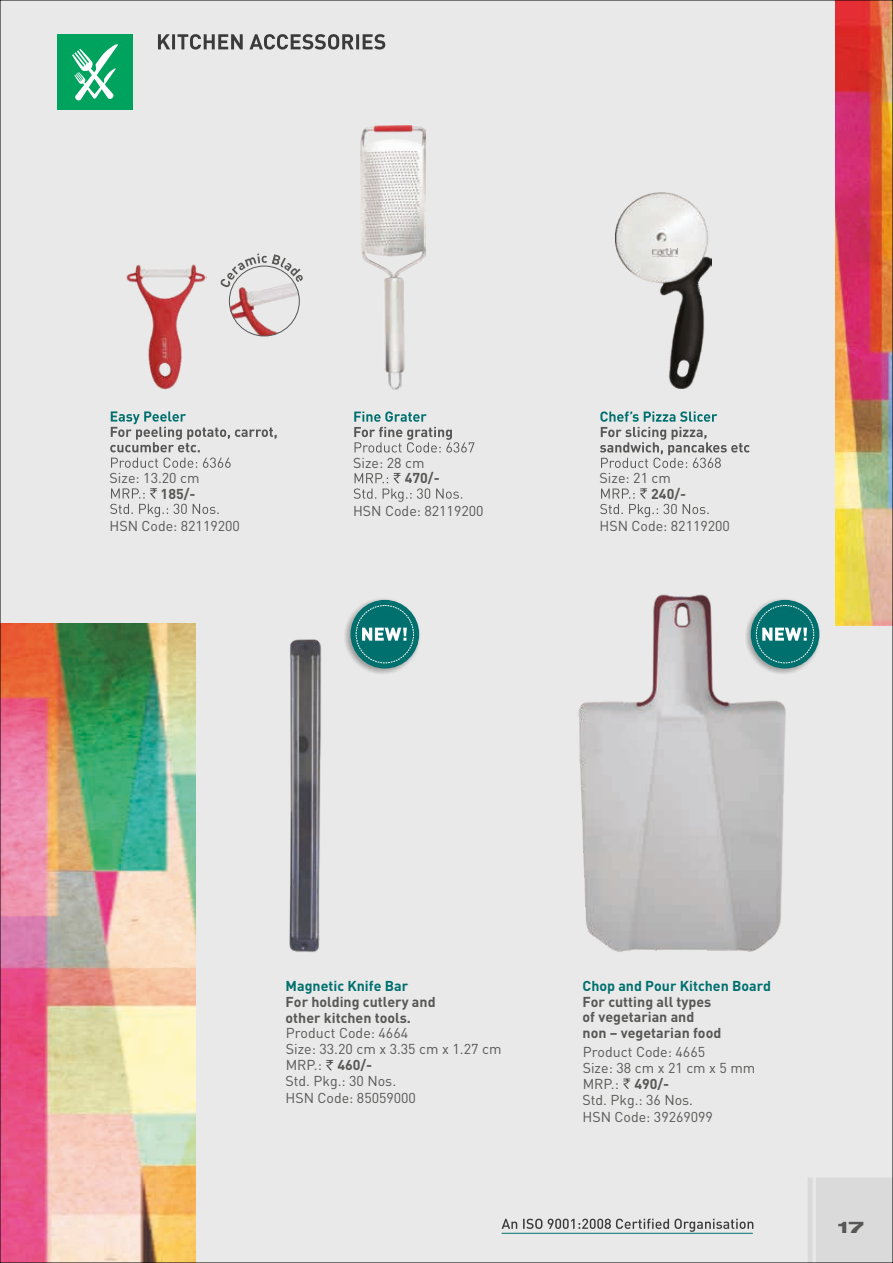
<style>
.page{position:relative;width:893px;height:1263px;background:#e9e9e9}
.page>*{position:absolute;margin:0;border:0;box-sizing:border-box;transform-origin:0 0}
.t1{font:800 expanded 16.2px "Helvetica Neue LT Std";color:#575756;scale:1.15 1}
.t2{font:14.25px/16.4px "DIN Pro";color:#575756}
.t3{font:14.25px/15.9px "DIN Pro";color:#575756}
.t4{font:700 14.25px/15.8px "DIN Pro";color:#575756}
.t5{font:700 14.25px "DIN Pro";color:#00706f}
.s1{font-style:inherit}
.s2{font-weight:700}
</style>
<div class="page">
<img style="left:2px;top:624px;width:193px;height:637px">
<img style="left:836px;top:2px;width:55px;height:624px">
<div style="left:808px;top:1178px;width:83px;height:83px;background:#dadada"></div>
<img style="left:126px;top:264px;width:81px;height:126px">
<img style="left:360px;top:126px;width:66px;height:263px">
<img style="left:616px;top:192px;width:95px;height:197px">
<img style="left:653px;top:249px;width:24px;height:8px">
<img style="left:289px;top:639px;width:33px;height:313px">
<img style="left:578px;top:594px;width:208px;height:358px">
<svg style="left:158px;top:34px;width:227px;height:16px"></svg>
<svg style="left:110px;top:411px;width:167px;height:87px"></svg>
<svg style="left:110px;top:504px;width:109px;height:13px"></svg>
<svg style="left:354px;top:411px;width:120px;height:91px"></svg>
<svg style="left:600px;top:411px;width:150px;height:106px"></svg>
<img style="left:229px;top:266px;width:70px;height:70px;border-radius:35px">
<svg style="left:221px;top:254px;width:82px;height:33px"></svg>
<svg style="left:326px;top:1060px;width:7px;height:10px"></svg>
<svg style="left:623px;top:1078px;width:7px;height:11px"></svg>
<img style="left:745px;top:599px;width:75px;height:75px">
<div style="left:751px;top:600px;width:68px;height:68px;background:#00706f;border-radius:50%"></div>
<div style="left:756px;top:605px;width:58px;height:58px;border:1px dashed #fff;border-radius:50%"></div>
<svg style="left:762px;top:628px;width:45px;height:13px"></svg>
<img style="left:345px;top:599px;width:75px;height:75px">
<div style="left:351px;top:600px;width:68px;height:68px;background:#00706f;border-radius:50%"></div>
<div style="left:356px;top:605px;width:58px;height:58px;border:1px dashed #fff;border-radius:50%"></div>
<svg style="left:362px;top:628px;width:45px;height:13px"></svg>
<div style="left:57px;top:34px;width:76px;height:75px;background:#00a35e"></div>
<svg style="left:72px;top:44px;width:46px;height:57px"></svg>
<svg style="left:502px;top:1219px;width:251px;height:13px"></svg>
<hr style="left:502px;top:1233px;width:251px;height:1px;background:#00706f">
<p class="t3" style="left:353px;top:454px;width:73px">Size: 28 cm</p>
<p class="t3" style="left:110px;top:469px;width:92px">Size: 13.20 cm</p>
<p class="t4" style="left:405px;top:470px;width:36px">470/-</p>
<p class="t3" style="left:600px;top:470px;width:73px">Size: 21 cm</p>
<p class="t4" style="left:161px;top:485px;width:36px">185/-</p>
<p class="t4" style="left:651px;top:485px;width:36px">240/-</p>
<p class="t2" style="left:353px;top:501px;width:132px">HSN Code: 82119200</p>
<p class="t2" style="left:110px;top:516px;width:132px">HSN Code: 82119200</p>
<p class="t2" style="left:600px;top:516px;width:132px">HSN Code: 82119200</p>
<p class="t5" style="left:286px;top:976px;width:124px">Magnetic Knife Bar</p>
<p class="t4" style="left:286px;top:993px;width:152px">For holding cutlery and other kitchen tools.</p>
<p class="t2" style="left:286px;top:1056px;width:132px"><span class="s1">MRP.:</span> <span class="s2">460/-<br></span>Std. Pkg.: 30 Nos.<br>HSN Code: 85059000</p>
<p class="t3" style="left:286px;top:1025px;width:217px">Product Code: 4664<br>Size: 33.20 cm x 3.35 cm x 1.27 cm</p>
<p class="t5" style="left:583px;top:976px;width:190px">Chop and Pour Kitchen Board</p>
<p class="t4" style="left:583px;top:993px;width:140px">For cutting all types of vegetarian and non – vegetarian food</p>
<p class="t2" style="left:583px;top:1074px;width:132px"><span class="s1">MRP.:</span> <span class="s2">490/-<br></span>Std. Pkg.: 36 Nos.<br>HSN Code: 39269099</p>
<p class="t3" style="left:583px;top:1043px;width:174px">Product Code: 4665<br>Size: 38 cm x 21 cm x 5 mm</p>
<p class="t1" style="left:838px;top:1217px;width:24px">17</p>
</div>
